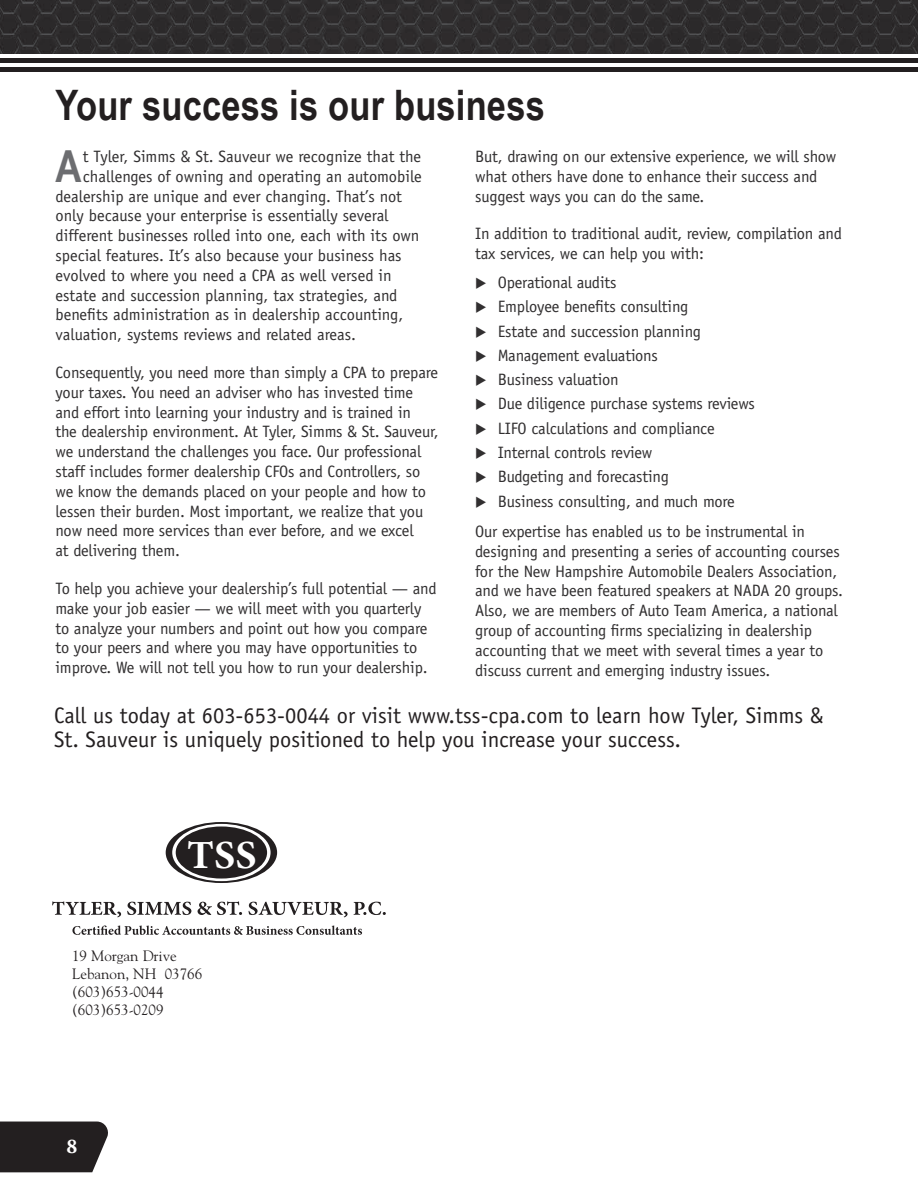
<style>
.page{position:relative;width:918px;height:1188px;background:#fff}
.page>*{position:absolute;margin:0;border:0;box-sizing:border-box;transform-origin:0 0}
.t1{font:700 44.1px "Arial Narrow";color:#6c6d70}
.t2{font:700 42px "Arial Narrow";letter-spacing:.005em;color:#231f20}
.t3{font:700 39.9px "Minion Pro";color:#fff;scale:1.05 1}
.t4{font:22.5px/24px "Officina Sans Std";color:#231f20}
.t5{font:700 21px "Adobe Garamond Pro";color:#fff}
.t6{font:16.5px/19.8px "Officina Sans Std";letter-spacing:-.01em;color:#312f30}
.t7{font:15px/18px "Goudy Std";color:#231f20}
</style>
<div class="page">
<svg style="left:166px;top:822px;width:111px;height:61px"></svg>
<svg style="left:172px;top:824px;width:99px;height:57px"></svg>
<svg style="left:52px;top:901px;width:69px;height:16px"></svg>
<svg style="left:127px;top:902px;width:64px;height:13px"></svg>
<svg style="left:198px;top:901px;width:44px;height:14px"></svg>
<svg style="left:249px;top:902px;width:99px;height:15px"></svg>
<svg style="left:354px;top:902px;width:32px;height:13px"></svg>
<svg style="left:72px;top:925px;width:290px;height:10px"></svg>
<div style="left:176px;top:827px;width:91px;height:52px;background:#231f20;border-radius:50%"></div>
<div style="left:0;top:1122px;width:108px;height:50px;background:#231f20"></div>
<img style="left:0;top:0;width:918px;height:54px">
<div style="left:0;top:58px;width:918px;height:5px;background:#231f20"></div>
<hr style="left:0;top:68px;width:918px;height:4px;background:#231f20">
<h2 class="t2" style="left:56px;top:74px;width:491px">Your success is our business</h2>
<h1 class="t1" style="left:56px;top:133px;width:28px">A</h1>
<p class="t6" style="left:83px;top:146px;width:340px">t Tyler, Simms &amp; St. Sauveur we recognize that the</p>
<p class="t6" style="left:83px;top:166px;width:340px">challenges of owning and operating an automobile</p>
<p class="t6" style="left:56px;top:186px;width:348px">dealership are unique and ever changing. That’s not</p>
<p class="t6" style="left:56px;top:206px;width:335px">only because your enterprise is essentially several</p>
<p class="t6" style="left:56px;top:226px;width:366px">different businesses rolled into one, each with its own</p>
<p class="t6" style="left:56px;top:245px;width:348px">special features. It’s also because your business has</p>
<p class="t6" style="left:56px;top:265px;width:338px">evolved to where you need a CPA as well versed in</p>
<p class="t6" style="left:56px;top:285px;width:344px">estate and succession planning, tax strategies, and</p>
<p class="t6" style="left:56px;top:305px;width:349px">benefits administration as in dealership accounting,</p>
<p class="t6" style="left:56px;top:325px;width:302px">valuation, systems reviews and related areas.</p>
<p class="t6" style="left:56px;top:362px;width:385px">Consequently, you need more than simply a CPA to prepare your taxes. You need an adviser who has invested time and effort into learning your industry and is trained in<br>the dealership environment. At Tyler, Simms &amp; St. Sauveur, we understand the challenges you face. Our professional staff includes former dealership CFOs and Controllers, so we know the demands placed on your people and how to lessen their burden. Most important, we realize that you now need more services than ever before, and we excel<br>at delivering them.</p>
<p class="t6" style="left:56px;top:578px;width:383px">To help you achieve your dealership’s full potential — and make your job easier — we will meet with you quarterly to analyze your numbers and point out how you compare to your peers and where you may have opportunities to improve. We will not tell you how to run your dealership.</p>
<p class="t6" style="left:475px;top:146px;width:363px">But, drawing on our extensive experience, we will show what others have done to enhance their success and suggest ways you can do the same.</p>
<p class="t6" style="left:475px;top:224px;width:368px">In addition to traditional audit, review, compilation and tax services, we can help you with:</p>
<p class="t6" style="left:475px;top:272px;width:143px">◆ Operational audits</p>
<p class="t6" style="left:475px;top:297px;width:215px">◆ Employee benefits consulting</p>
<p class="t6" style="left:475px;top:321px;width:227px">◆ Estate and succession planning</p>
<p class="t6" style="left:475px;top:345px;width:184px">◆ Management evaluations</p>
<p class="t6" style="left:475px;top:370px;width:145px">◆ Business valuation</p>
<p class="t6" style="left:475px;top:394px;width:281px">◆ Due diligence purchase systems reviews</p>
<p class="t6" style="left:475px;top:418px;width:241px">◆ LIFO calculations and compliance</p>
<p class="t6" style="left:475px;top:443px;width:179px">◆ Internal controls review</p>
<p class="t6" style="left:475px;top:467px;width:195px">◆ Budgeting and forecasting</p>
<p class="t6" style="left:475px;top:486px;width:331px;line-height:30.3px">◆ Business consulting, and much more<br>Our expertise has enabled us to be instrumental in</p>
<p class="t6" style="left:475px;top:541px;width:369px">designing and presenting a series of accounting courses for the New Hampshire Automobile Dealers Association, and we have been featured speakers at NADA 20 groups.<br>Also, we are members of Auto Team America, a national group of accounting firms specializing in dealership accounting that we meet with several times a year to discuss current and emerging industry issues.</p>
<h3 class="t4" style="left:54px;top:703px;width:771px">Call us today at 603-653-0044 or visit www.tss-cpa.com to learn how Tyler, Simms &amp;<br>St. Sauveur is uniquely positioned to help you increase your success.</h3>
<h3 class="t3" style="left:187px;top:831px;width:68px">TSS</h3>
<p class="t7" style="left:72px;top:946px;width:132px">19 Morgan Drive<br>Lebanon, NH 03766 (603)653-0044 (603)653-0209</p>
<p class="t5" style="left:67px;top:1134px;width:12px">8</p>
</div>
